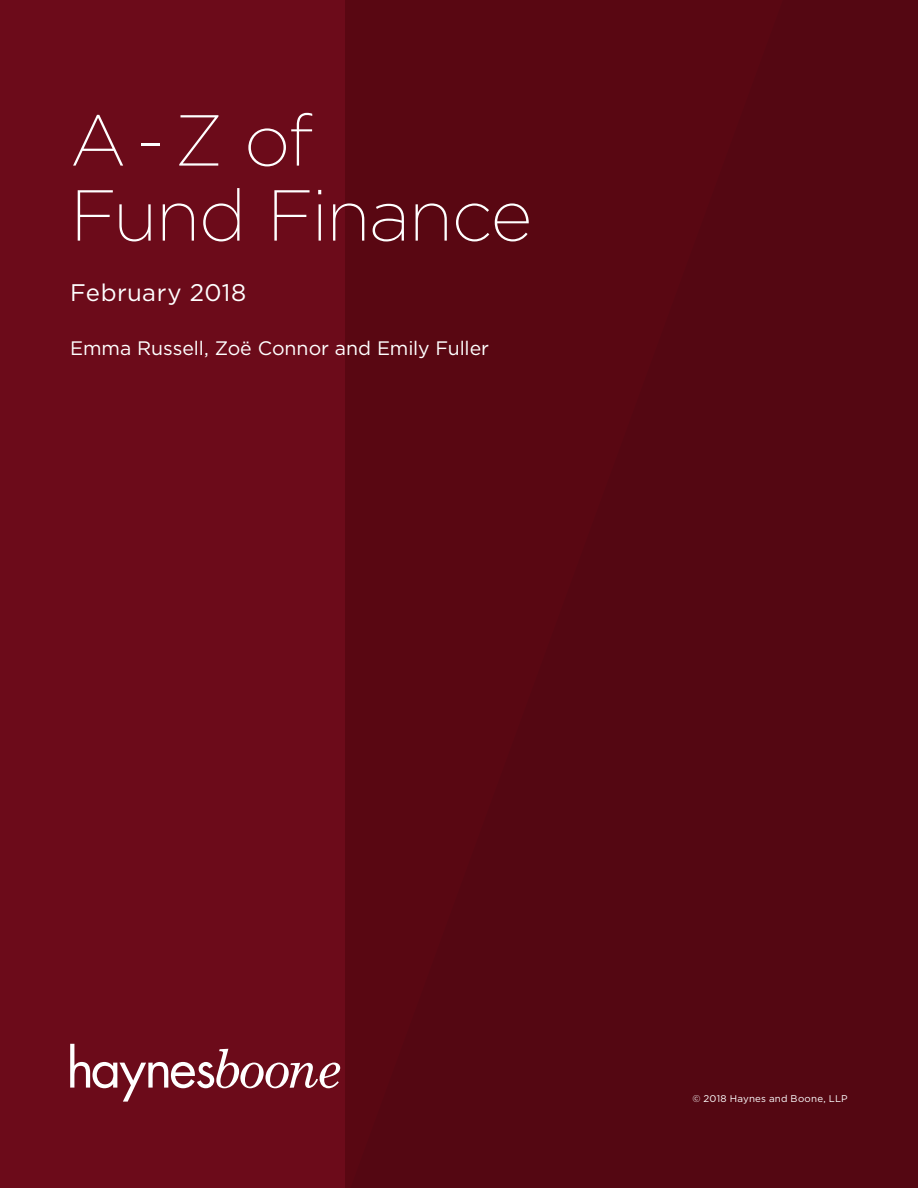
<style>
.page{position:relative;width:918px;height:1188px;background:#6c0b1a}
.page>*{position:absolute;margin:0;border:0;box-sizing:border-box;transform-origin:0 0}
.t1{font:200 72px/75px "Gotham";letter-spacing:-.02em;color:#fff}
.t2{font:24px "Gotham";letter-spacing:.015em;color:#fff}
.t3{font:19.5px "Gotham";letter-spacing:-.005em;color:#fff}
.t4{font:9.75px "Gotham";letter-spacing:.025em;color:#fff}
</style>
<div class="page">
<div style="left:346px;top:0;width:572px;height:1188px;background:#540712"></div>
<svg style="left:70px;top:1044px;width:270px;height:58px"></svg>
<h1 class="t1" style="left:70px;top:100px;width:464px">A - Z of<br>Fund Finance</h1>
<p class="t2" style="left:70px;top:277px;width:177px">February 2018</p>
<p class="t3" style="left:70px;top:335px;width:420px">Emma Russell, Zoë Connor and Emily Fuller</p>
<p class="t4" style="left:693px;top:1092px;width:157px">© 2018 Haynes and Boone, LLP</p>
</div>
